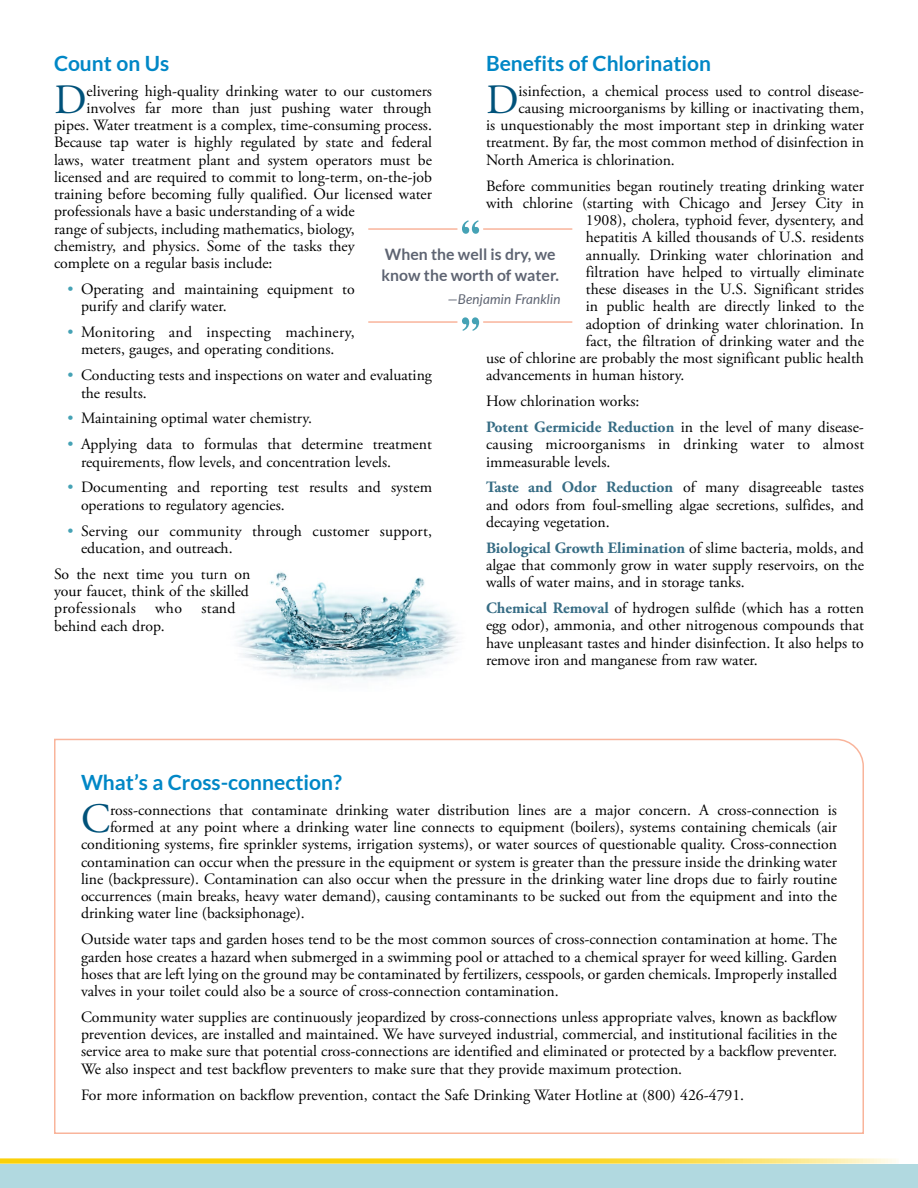
<style>
.page{position:relative;width:918px;height:1188px;background:#fff}
.page>*{position:absolute;margin:0;border:0;box-sizing:border-box;transform-origin:0 0}
.Initial_Cap{font:41.7px "Adobe Garamond Pro";color:#00527a}
.Article_Headline-19{font:700 21px "Lato";color:#0087c6}
.First_Paragraph{font:15.75px/17.2px "Adobe Garamond Pro";color:#000}
.Initial_Cap-2{font:15.75px "Adobe Garamond Pro";color:#000}
.Paragraphs{font:700 15.75px/21px "Lato";color:#5e6472}
.Paragraphs-2{font:italic 13.5px "Lato";letter-spacing:.01em;color:#5e6472}
.s1{color:#45a2b5}
.s2{font-weight:700;color:#366c84}
</style>
<div class="page">
<hr style="left:368px;top:228px;width:89px;height:2px;background:#f9b49b">
<hr style="left:483px;top:228px;width:89px;height:2px;background:#f9b49b">
<svg style="left:462px;top:220px;width:17px;height:14px"></svg>
<hr style="left:368px;top:321px;width:89px;height:2px;background:#f9b49b">
<hr style="left:483px;top:321px;width:89px;height:2px;background:#f9b49b">
<svg style="left:462px;top:317px;width:17px;height:14px"></svg>
<svg style="left:54px;top:738px;width:810px;height:396px"></svg>
<img style="left:236px;top:571px;width:222px;height:109px">
<div style="left:0;top:1164px;width:918px;height:24px;background:#b1d9e0"></div>
<svg style="left:0;top:1158px;width:896px;height:6px;background:#fbdc4b"></svg>
<p class="Article_Headline-19" style="left:486px;top:51px;width:227px">Benefits of Chlorination</p>
<p class="Initial_Cap" style="left:486px;top:75px;width:34px">D</p>
<p class="Initial_Cap-2" style="left:519px;top:81px;width:347px">isinfection, a chemical process used to control disease-</p>
<p class="Article_Headline-19" style="left:54px;top:51px;width:117px">Count on Us</p>
<p class="Initial_Cap" style="left:54px;top:75px;width:34px">D</p>
<p class="Initial_Cap-2" style="left:87px;top:81px;width:347px">elivering high-quality drinking water to our customers</p>
<p class="Initial_Cap-2" style="left:87px;top:98px;width:347px">involves far more than just pushing water through</p>
<p class="Initial_Cap-2" style="left:54px;top:116px;width:379px">pipes. Water treatment is a complex, time-consuming process.</p>
<p class="Initial_Cap-2" style="left:54px;top:133px;width:380px">Because tap water is highly regulated by state and federal</p>
<p class="Initial_Cap-2" style="left:54px;top:150px;width:379px">laws, water treatment plant and system operators must be</p>
<p class="Initial_Cap-2" style="left:54px;top:167px;width:379px">licensed and are required to commit to long-term, on-the-job</p>
<p class="Initial_Cap-2" style="left:54px;top:185px;width:380px">training before becoming fully qualified. Our licensed water</p>
<p class="Initial_Cap-2" style="left:54px;top:202px;width:302px">professionals have a basic understanding of a wide</p>
<p class="Initial_Cap-2" style="left:54px;top:219px;width:302px">range of subjects, including mathematics, biology,</p>
<p class="Initial_Cap-2" style="left:54px;top:236px;width:302px">chemistry, and physics. Some of the tasks they</p>
<p class="Initial_Cap-2" style="left:54px;top:254px;width:220px">complete on a regular basis include:</p>
<p class="First_Paragraph" style="left:81px;top:281px;width:275px;text-indent:-14px"><span class="s1">•</span> Operating and maintaining equipment to purify and clarify water.</p>
<p class="First_Paragraph" style="left:68px;top:324px;width:289px;text-align:center"><span class="s1">•</span> Monitoring and inspecting machinery, meters, gauges, and operating conditions.</p>
<p class="First_Paragraph" style="left:81px;top:367px;width:352px;text-indent:-14px"><span class="s1">•</span> Conducting tests and inspections on water and evaluating the results.</p>
<p class="First_Paragraph" style="left:68px;top:410px;width:246px"><span class="s1">•</span> Maintaining optimal water chemistry.</p>
<p class="First_Paragraph" style="left:81px;top:436px;width:352px;text-indent:-14px"><span class="s1">•</span> Applying data to formulas that determine treatment requirements, flow levels, and concentration levels.</p>
<p class="First_Paragraph" style="left:81px;top:479px;width:353px;text-indent:-14px"><span class="s1">•</span> Documenting and reporting test results and system operations to regulatory agencies.</p>
<p class="First_Paragraph" style="left:81px;top:523px;width:352px;text-indent:-14px"><span class="s1">•</span> Serving our community through customer support, education, and outreach.</p>
<p class="First_Paragraph" style="left:54px;top:566px;width:198px">So the next time you turn on your faucet, think of the skilled professionals who stand behind each drop.</p>
<p class="Initial_Cap-2" style="left:519px;top:98px;width:347px">causing microorganisms by killing or inactivating them,</p>
<p class="Initial_Cap-2" style="left:486px;top:116px;width:380px">is unquestionably the most important step in drinking water</p>
<p class="Initial_Cap-2" style="left:486px;top:133px;width:380px">treatment. By far, the most common method of disinfection in</p>
<p class="Initial_Cap-2" style="left:486px;top:150px;width:190px">North America is chlorination.</p>
<p class="First_Paragraph" style="left:486px;top:177px;width:380px">Before communities began routinely treating drinking water</p>
<p class="First_Paragraph" style="left:486px;top:195px;width:380px">with chlorine (starting with Chicago and Jersey City in</p>
<p class="First_Paragraph" style="left:586px;top:212px;width:280px">1908), cholera, typhoid fever, dysentery, and</p>
<p class="First_Paragraph" style="left:586px;top:229px;width:280px">hepatitis A killed thousands of U.S. residents</p>
<p class="First_Paragraph" style="left:586px;top:246px;width:280px">annually. Drinking water chlorination and</p>
<p class="First_Paragraph" style="left:586px;top:264px;width:280px">filtration have helped to virtually eliminate</p>
<p class="First_Paragraph" style="left:586px;top:281px;width:280px">these diseases in the U.S. Significant strides</p>
<p class="First_Paragraph" style="left:586px;top:298px;width:280px">in public health are directly linked to the</p>
<p class="First_Paragraph" style="left:586px;top:315px;width:280px">adoption of drinking water chlorination. In</p>
<p class="First_Paragraph" style="left:586px;top:333px;width:280px">fact, the filtration of drinking water and the</p>
<p class="First_Paragraph" style="left:486px;top:350px;width:379px">use of chlorine are probably the most significant public health</p>
<p class="First_Paragraph" style="left:486px;top:367px;width:200px">advancements in human history.</p>
<p class="First_Paragraph" style="left:486px;top:393px;width:155px">How chlorination works:</p>
<p class="First_Paragraph" style="left:486px;top:419px;width:380px;text-align:justify"><span class="s2">Potent Germicide Reduction</span> in the level of many disease&shy;causing microorganisms in drinking water to almost immeasurable levels.</p>
<p class="First_Paragraph" style="left:486px;top:479px;width:380px;text-align:justify"><span class="s2">Taste and Odor Reduction</span> of many disagreeable tastes and odors from foul-smelling algae secretions, sulfides, and decaying vegetation.</p>
<p class="First_Paragraph" style="left:486px;top:540px;width:380px;text-align:justify"><span class="s2">Biological Growth Elimination</span> of slime bacteria, molds, and algae that commonly grow in water supply reservoirs, on the walls of water mains, and in storage tanks.</p>
<p class="First_Paragraph" style="left:486px;top:600px;width:380px;text-align:justify"><span class="s2">Chemical Removal</span> of hydrogen sulfide (which has a rotten egg odor), ammonia, and other nitrogenous compounds that have unpleasant tastes and hinder disinfection. It also helps to remove iron and manganese from raw water.</p>
<p class="Paragraphs" style="left:382px;top:244px;width:179px">When the well is dry, we know the worth of water.</p>
<p class="Paragraphs-2" style="left:448px;top:289px;width:114px">—Benjamin Franklin</p>
<p class="Article_Headline-19" style="left:81px;top:771px;width:262px">What’s a Cross-connection?</p>
<p class="Initial_Cap" style="left:81px;top:794px;width:31px">C</p>
<p class="Initial_Cap-2" style="left:110px;top:800px;width:728px">ross-connections that contaminate drinking water distribution lines are a major concern. A cross-connection is</p>
<p class="Initial_Cap-2" style="left:110px;top:818px;width:729px">formed at any point where a drinking water line connects to equipment (boilers), systems containing chemicals (air</p>
<p class="Initial_Cap-2" style="left:81px;top:835px;width:758px">conditioning systems, fire sprinkler systems, irrigation systems), or water sources of questionable quality. Cross-connection</p>
<p class="Initial_Cap-2" style="left:81px;top:852px;width:758px">contamination can occur when the pressure in the equipment or system is greater than the pressure inside the drinking water</p>
<p class="Initial_Cap-2" style="left:81px;top:869px;width:758px">line (backpressure). Contamination can also occur when the pressure in the drinking water line drops due to fairly routine</p>
<p class="Initial_Cap-2" style="left:81px;top:887px;width:758px">occurrences (main breaks, heavy water demand), causing contaminants to be sucked out from the equipment and into the</p>
<p class="Initial_Cap-2" style="left:81px;top:904px;width:225px">drinking water line (backsiphonage).</p>
<p class="First_Paragraph" style="left:81px;top:931px;width:758px;text-align:justify">Outside water taps and garden hoses tend to be the most common sources of cross-connection contamination at home. The garden hose creates a hazard when submerged in a swimming pool or attached to a chemical sprayer for weed killing. Garden hoses that are left lying on the ground may be contaminated by fertilizers, cesspools, or garden chemicals. Improperly installed valves in your toilet could also be a source of cross-connection contamination.</p>
<p class="First_Paragraph" style="left:81px;top:1009px;width:758px;text-align:justify">Community water supplies are continuously jeopardized by cross-connections unless appropriate valves, known as backflow prevention devices, are installed and maintained. We have surveyed industrial, commercial, and institutional facilities in the service area to make sure that potential cross-connections are identified and eliminated or protected by a backflow preventer.<br>We also inspect and test backflow preventers to make sure that they provide maximum protection.</p>
<p class="First_Paragraph" style="left:81px;top:1087px;width:665px">For more information on backflow prevention, contact the Safe Drinking Water Hotline at (800) 426-4791.</p>
</div>
